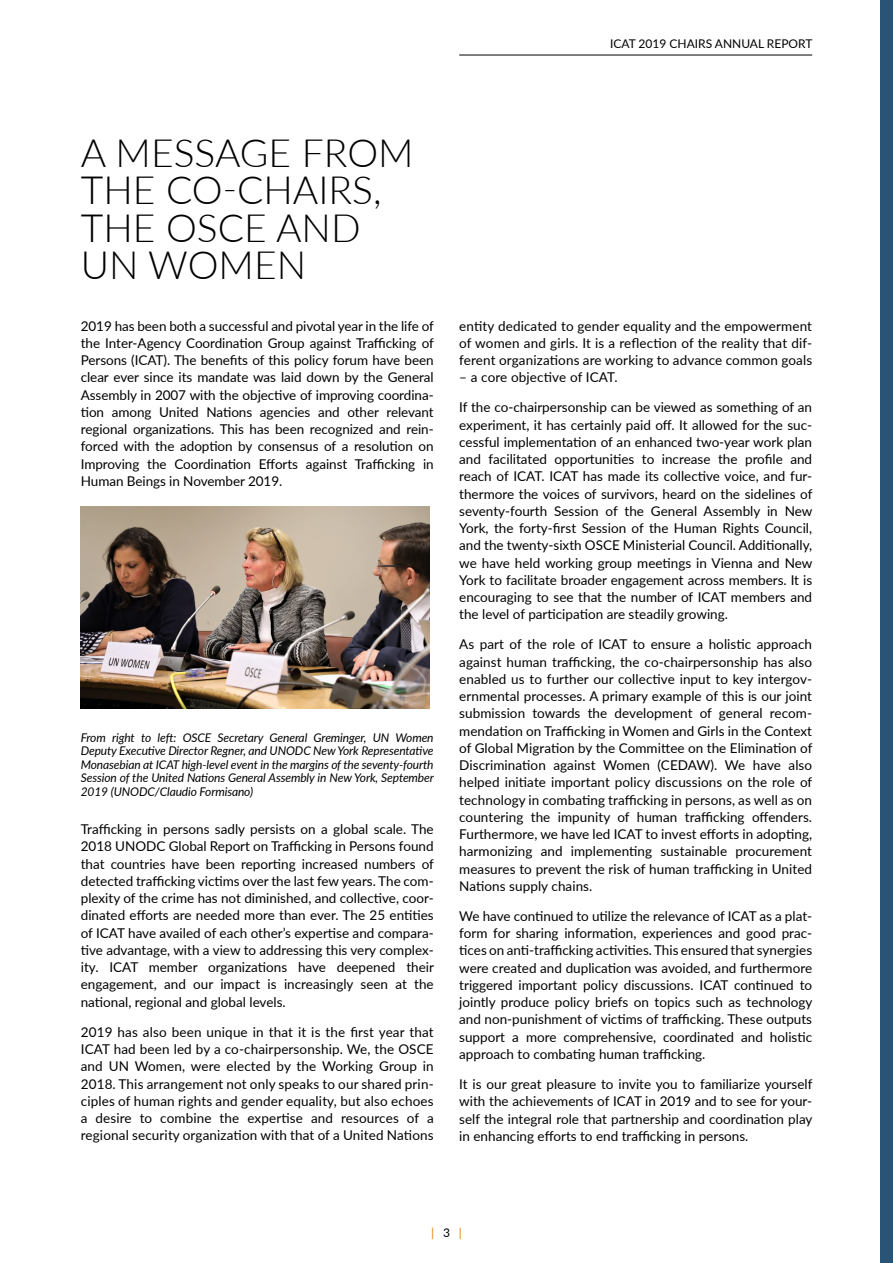
<style>
.page{position:relative;width:893px;height:1263px;background:#fff}
.page>*{position:absolute;margin:0;border:0;box-sizing:border-box;transform-origin:0 0}
.HEADING_A{font:300 39px/37.5px "Lato";color:#000}
.BODY{font:13.5px/17.2px "Lato";color:#000;text-align:justify}
.t1{font:italic 12px/13.5px "Lato";letter-spacing:-.01em;color:#000;text-align:justify}
.t2{font:12px "Lato";color:#000}
.t3{font:12px "Lato";color:#ef7d00}
.s1{color:#000}
</style>
<div class="page">
<div style="left:880px;top:0;width:13px;height:1263px;background:#2a5476"></div>
<hr style="left:459px;top:55px;width:353px;height:1px;background:#000">
<img style="left:81px;top:506px;width:348px;height:202px">
<p class="t2" style="left:610px;top:35px;width:204px">ICAT 2019 CHAIRS ANNUAL REPORT</p>
<p class="HEADING_A" style="left:81px;top:133px;width:334px">A MESSAGE FROM<br>THE CO-CHAIRS,<br>THE OSCE AND<br>UN WOMEN</p>
<p class="BODY" style="left:81px;top:316px;width:355px">2019 has been both a successful and pivotal year in the life of the Inter-Agency Coordination Group against Trafficking of Persons (ICAT). The benefits of this policy forum have been clear ever since its mandate was laid down by the General Assembly in 2007 with the objective of improving coordina&shy;tion among United Nations agencies and other relevant regional organizations. This has been recognized and rein&shy;forced with the adoption by consensus of a resolution on Improving the Coordination Efforts against Trafficking in Human Beings in November 2019.</p>
<p class="t1" style="left:81px;top:730px;width:355px">From right to left: OSCE Secretary General Greminger, UN Women Deputy Executive Director Regner, and UNODC New York Representative Monasebian at ICAT high-level event in the margins of the seventy-fourth Session of the United Nations General Assembly in New York, September 2019 (UNODC/Claudio Formisano)</p>
<p class="BODY" style="left:81px;top:820px;width:355px">Trafficking in persons sadly persists on a global scale. The 2018 UNODC Global Report on Trafficking in Persons found that countries have been reporting increased numbers of detected trafficking victims over the last few years. The com&shy;plexity of the crime has not diminished, and collective, coor&shy;dinated efforts are needed more than ever. The 25 entities of ICAT have availed of each other’s expertise and compara&shy;tive advantage, with a view to addressing this very complex&shy;ity. ICAT member organizations have deepened their engagement, and our impact is increasingly seen at the national, regional and global levels.</p>
<p class="BODY" style="left:81px;top:1023px;width:354px">2019 has also been unique in that it is the first year that ICAT had been led by a co-chairpersonship. We, the OSCE and UN Women, were elected by the Working Group in 2018. This arrangement not only speaks to our shared prin&shy;ciples of human rights and gender equality, but also echoes a desire to combine the expertise and resources of a regional security organization with that of a United Nations</p>
<p class="BODY" style="left:459px;top:316px;width:354px">entity dedicated to gender equality and the empowerment of women and girls. It is a reflection of the reality that dif&shy;ferent organizations are working to advance common goals</p>
<p class="BODY" style="left:459px;top:368px;width:160px">– a core objective of ICAT.</p>
<p class="BODY" style="left:459px;top:398px;width:355px">If the co-chairpersonship can be viewed as something of an experiment, it has certainly paid off. It allowed for the suc&shy;cessful implementation of an enhanced two-year work plan and facilitated opportunities to increase the profile and reach of ICAT. ICAT has made its collective voice, and fur&shy;thermore the voices of survivors, heard on the sidelines of seventy-fourth Session of the General Assembly in New York, the forty-first Session of the Human Rights Council, and the twenty-sixth OSCE Ministerial Council. Additionally, we have held working group meetings in Vienna and New York to facilitate broader engagement across members. It is encouraging to see that the number of ICAT members and the level of participation are steadily growing.</p>
<p class="BODY" style="left:459px;top:635px;width:355px">As part of the role of ICAT to ensure a holistic approach against human trafficking, the co-chairpersonship has also enabled us to further our collective input to key intergov&shy;ernmental processes. A primary example of this is our joint submission towards the development of general recom&shy;mendation on Trafficking in Women and Girls in the Context of Global Migration by the Committee on the Elimination of Discrimination against Women (CEDAW). We have also helped initiate important policy discussions on the role of technology in combating trafficking in persons, as well as on countering the impunity of human trafficking offenders.<br>Furthermore, we have led ICAT to invest efforts in adopting, harmonizing and implementing sustainable procurement measures to prevent the risk of human trafficking in United Nations supply chains.</p>
<p class="BODY" style="left:459px;top:907px;width:355px">We have continued to utilize the relevance of ICAT as a plat&shy;form for sharing information, experiences and good prac&shy;tices on anti-trafficking activities. This ensured that synergies were created and duplication was avoided, and furthermore triggered important policy discussions. ICAT continued to jointly produce policy briefs on topics such as technology and non-punishment of victims of trafficking. These outputs support a more comprehensive, coordinated and holistic approach to combating human trafficking.</p>
<p class="BODY" style="left:459px;top:1075px;width:355px">It is our great pleasure to invite you to familiarize yourself with the achievements of ICAT in 2019 and to see for your&shy;self the integral role that partnership and coordination play in enhancing efforts to end trafficking in persons.</p>
<p class="t3" style="left:431px;top:1223px;width:32px">| <span class="s1">3</span> |</p>
</div>
